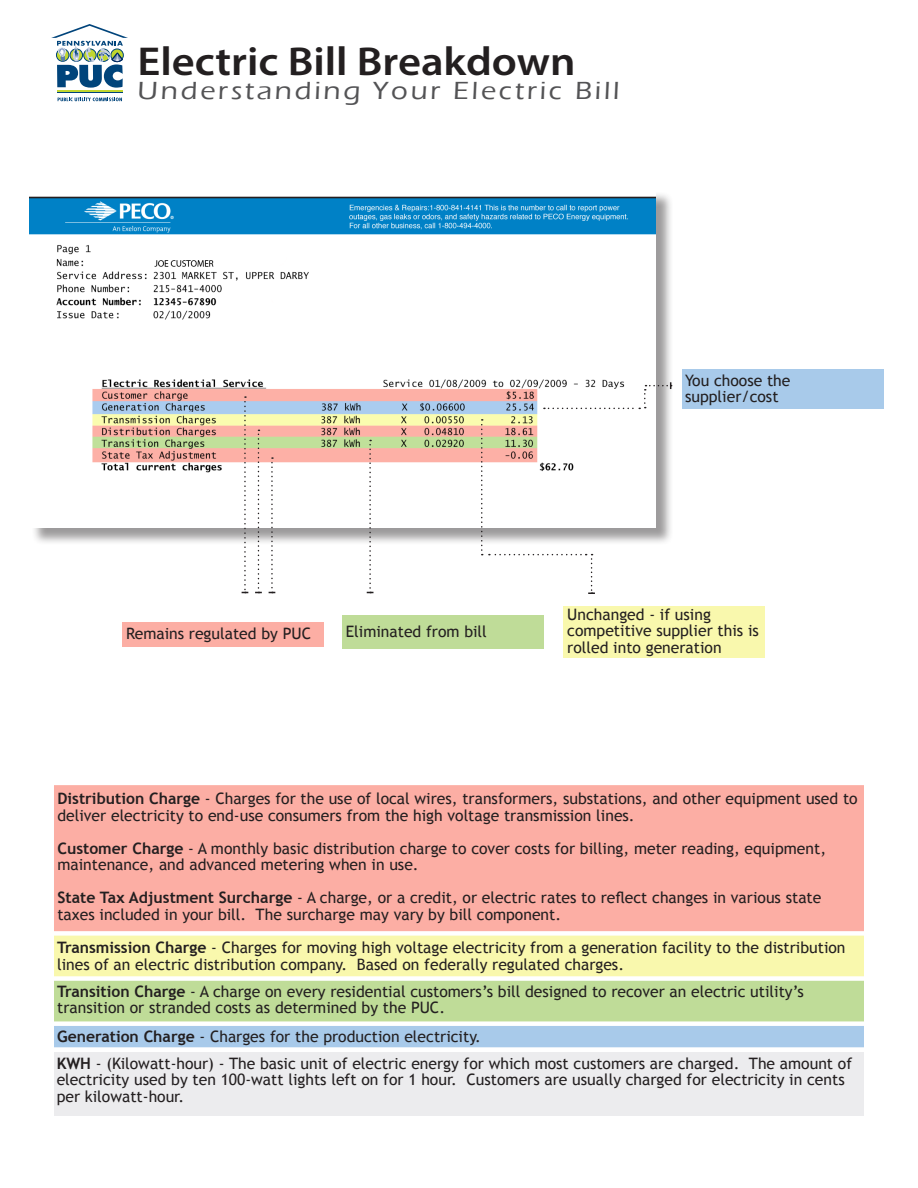
<style>
.page{position:relative;width:918px;height:1188px;background:#fff}
.page>*{position:absolute;margin:0;border:0;box-sizing:border-box;transform-origin:0 0}
.t1{font:600 40.5px "Myriad Pro";color:#231f20;scale:1.1 1}
.t2{font:500 25.5px "Eras ITC";letter-spacing:.1em;color:#535355;scale:1.11 1}
.t3{font:15.75px/16.5px "Trebuchet MS";color:#231f20}
.s1{font-weight:700}
</style>
<div class="page">
<div style="left:31px;top:191px;width:643px;height:355px;background:#231f20;opacity:.45"></div>
<img style="left:29px;top:191px;width:626px;height:336px">
<div style="left:123px;top:622px;width:201px;height:24px;background:#fcaea4"></div>
<hr style="left:57px;top:92px;width:65px;height:1px;background:#00447b">
<hr style="left:57px;top:90px;width:65px;height:2px;background:#c1d72f">
<svg style="left:58px;top:98px;width:64px;height:3px"></svg>
<svg style="left:51px;top:24px;width:77px;height:64px"></svg>
<div style="left:563px;top:606px;width:201px;height:51px;background:#f9f8ad"></div>
<div style="left:342px;top:615px;width:202px;height:34px;background:#bfdc98"></div>
<div style="left:682px;top:369px;width:202px;height:40px;background:#a8caea"></div>
<div style="left:54px;top:785px;width:810px;height:146px;background:#fcaea4"></div>
<div style="left:54px;top:936px;width:810px;height:40px;background:#f9f8ad"></div>
<div style="left:54px;top:981px;width:810px;height:40px;background:#bfdc98"></div>
<div style="left:54px;top:1026px;width:810px;height:21px;background:#a8caea"></div>
<div style="left:54px;top:1053px;width:810px;height:63px;background:#ececee"></div>
<svg style="left:367px;top:440px;width:6px;height:153px"></svg>
<svg style="left:255px;top:430px;width:7px;height:163px"></svg>
<svg style="left:269px;top:457px;width:6px;height:136px"></svg>
<svg style="left:242px;top:396px;width:6px;height:197px"></svg>
<svg style="left:544px;top:382px;width:128px;height:27px"></svg>
<svg style="left:481px;top:419px;width:2px;height:136px"></svg>
<svg style="left:489px;top:554px;width:106px;height:40px"></svg>
<p class="t1" style="left:138px;top:35px;width:400px">Electric Bill Breakdown</p>
<p class="t2" style="left:138px;top:76px;width:436px">Understanding Your Electric Bill</p>
<p class="t3" style="left:685px;top:372px;width:107px">You choose the</p>
<p class="t3" style="left:685px;top:389px;width:95px">supplier/cost</p>
<p class="t3" style="left:126px;top:626px;width:186px">Remains regulated by PUC</p>
<p class="t3" style="left:346px;top:623px;width:143px">Eliminated from bill</p>
<p class="t3" style="left:567px;top:606px;width:145px">Unchanged - if using</p>
<p class="t3" style="left:567px;top:623px;width:193px">competitive supplier this is rolled into generation</p>
<p class="t3" style="left:57px;top:791px;width:802px"><span class="s1">Distribution Charge</span> - Charges for the use of local wires, transformers, substations, and other equipment used to deliver electricity to end-use consumers from the high voltage transmission lines.</p>
<p class="t3" style="left:57px;top:840px;width:770px"><span class="s1">Customer Charge</span> - A monthly basic distribution charge to cover costs for billing, meter reading, equipment, maintenance, and advanced metering when in use.</p>
<p class="t3" style="left:57px;top:890px;width:766px"><span class="s1">State Tax Adjustment Surcharge</span> - A charge, or a credit, or electric rates to reflect changes in various state</p>
<p class="t3" style="left:57px;top:906px;width:505px">taxes included in your bill. The surcharge may vary by bill component.</p>
<p class="t3" style="left:57px;top:940px;width:790px"><span class="s1">Transmission Charge</span> - Charges for moving high voltage electricity from a generation facility to the distribution lines of an electric distribution company. Based on federally regulated charges.</p>
<p class="t3" style="left:57px;top:983px;width:748px"><span class="s1">Transition Charge</span> - A charge on every residential customers’s bill designed to recover an electric utility’s transition or stranded costs as determined by the PUC.</p>
<p class="t3" style="left:57px;top:1029px;width:425px"><span class="s1">Generation Charge</span> - Charges for the production electricity.</p>
<p class="t3" style="left:57px;top:1055px;width:797px"><span class="s1">KWH</span> - (Kilowatt-hour) - The basic unit of electric energy for which most customers are charged. The amount of electricity used by ten 100-watt lights left on for 1 hour. Customers are usually charged for electricity in cents per kilowatt-hour.</p>
</div>
